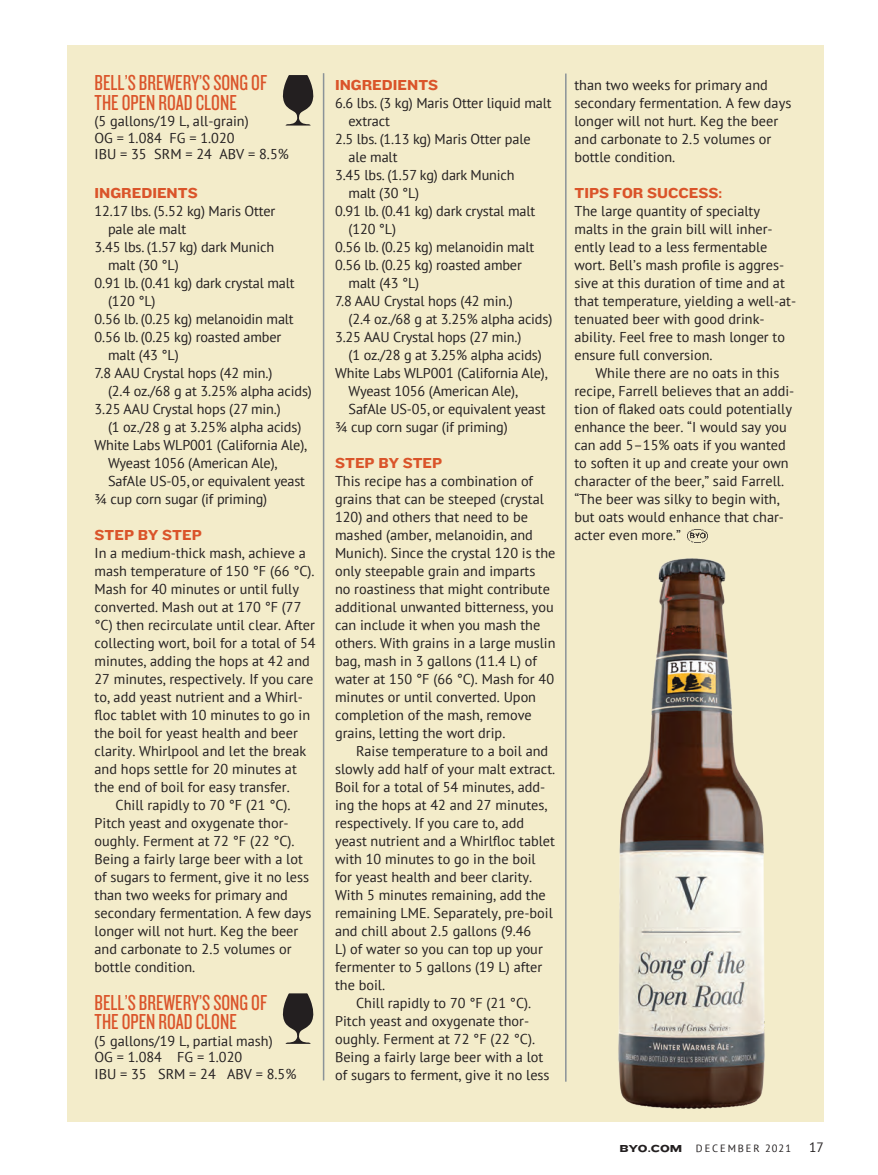
<style>
.page{position:relative;width:878px;height:1175px;background:#fff}
.page>*{position:absolute;margin:0;border:0;box-sizing:border-box;transform-origin:0 0}
.t1{font:22.5px/19.5px "Knockout 28 Junior Feathrwt";color:#da542a}
.t2{font:15px "Knockout 52 Cruiserweight";color:#da542a}
.t3{font:14.25px/18px "PT Sans";color:#231f20}
.t4{font:13.5px "PT Sans";color:#231f20}
.t5{font:10.5px "PT Sans";letter-spacing:.18em;color:#231f20}
.t6{font:10.5px "Knockout 54 Sumo";color:#231f20}
</style>
<div class="page">
<div style="left:68px;top:45px;width:756px;height:1076px;background:#f3ecca"></div>
<hr style="left:565px;top:74px;width:1px;height:1007px;background:#8b9398">
<hr style="left:323px;top:73px;width:1px;height:1007px;background:#8b9398">
<svg style="left:282px;top:75px;width:32px;height:51px"></svg>
<img style="left:618px;top:558px;width:147px;height:551px">
<svg style="left:282px;top:993px;width:32px;height:50px"></svg>
<img style="left:688px;top:529px;width:19px;height:14px">
<h1 class="t1" style="left:94px;top:72px;width:174px">BELL’S BREWERY’S SONG OF<br>THE OPEN ROAD CLONE</h1>
<p class="t3" style="left:94px;top:113px;width:196px;line-height:16.5px">(5 gallons/19 L, all-grain)<br>OG = 1.084 FG = 1.020<br>IBU = 35 SRM = 24 ABV = 8.5%</p>
<p class="t2" style="left:94px;top:183px;width:105px">INGREDIENTS</p>
<p class="t3" style="left:94px;top:202px;width:182px">12.17 lbs. (5.52 kg) Maris Otter</p>
<p class="t3" style="left:108px;top:220px;width:80px">pale ale malt</p>
<p class="t3" style="left:95px;top:238px;width:181px">3.45 lbs. (1.57 kg) dark Munich</p>
<p class="t3" style="left:108px;top:256px;width:72px">malt (30 °L)</p>
<p class="t3" style="left:95px;top:274px;width:202px">0.91 lb. (0.41 kg) dark crystal malt</p>
<p class="t3" style="left:108px;top:292px;width:49px">(120 °L)</p>
<p class="t3" style="left:95px;top:310px;width:201px">0.56 lb. (0.25 kg) melanoidin malt</p>
<p class="t3" style="left:95px;top:328px;width:188px">0.56 lb. (0.25 kg) roasted amber</p>
<p class="t3" style="left:108px;top:346px;width:72px">malt (43 °L)</p>
<p class="t3" style="left:95px;top:364px;width:179px">7.8 AAU Crystal hops (42 min.)</p>
<p class="t3" style="left:108px;top:382px;width:205px">(2.4 oz./68 g at 3.25% alpha acids)</p>
<p class="t3" style="left:95px;top:400px;width:188px">3.25 AAU Crystal hops (27 min.)</p>
<p class="t3" style="left:108px;top:418px;width:195px">(1 oz./28 g at 3.25% alpha acids)</p>
<p class="t3" style="left:95px;top:436px;width:214px">White Labs WLP001 (California Ale),</p>
<p class="t3" style="left:108px;top:454px;width:171px">Wyeast 1056 (American Ale),</p>
<p class="t3" style="left:108px;top:472px;width:198px">SafAle US-05, or equivalent yeast</p>
<p class="t3" style="left:95px;top:490px;width:174px">¾ cup corn sugar (if priming)</p>
<p class="t2" style="left:94px;top:525px;width:109px">STEP BY STEP</p>
<p class="t3" style="left:95px;top:544px;width:213px">In a medium-thick mash, achieve a</p>
<p class="t3" style="left:95px;top:562px;width:222px">mash temperature of 150 °F (66 °C).</p>
<p class="t3" style="left:95px;top:580px;width:206px">Mash for 40 minutes or until fully</p>
<p class="t3" style="left:95px;top:598px;width:208px">converted. Mash out at 170 °F (77</p>
<p class="t3" style="left:95px;top:616px;width:222px">°C) then recirculate until clear. After</p>
<p class="t3" style="left:95px;top:634px;width:223px">collecting wort, boil for a total of 54</p>
<p class="t3" style="left:95px;top:652px;width:217px">minutes, adding the hops at 42 and</p>
<p class="t3" style="left:95px;top:670px;width:220px">27 minutes, respectively. If you care</p>
<p class="t3" style="left:95px;top:688px;width:210px">to, add yeast nutrient and a Whirl-</p>
<p class="t3" style="left:95px;top:706px;width:217px">floc tablet with 10 minutes to go in</p>
<p class="t3" style="left:95px;top:724px;width:205px">the boil for yeast health and beer</p>
<p class="t3" style="left:95px;top:742px;width:213px">clarity. Whirlpool and let the break</p>
<p class="t3" style="left:95px;top:760px;width:204px">and hops settle for 20 minutes at</p>
<p class="t3" style="left:95px;top:778px;width:197px">the end of boil for easy transfer.</p>
<p class="t3" style="left:116px;top:796px;width:176px">Chill rapidly to 70 °F (21 °C).</p>
<p class="t3" style="left:95px;top:814px;width:196px">Pitch yeast and oxygenate thor-</p>
<p class="t3" style="left:95px;top:832px;width:201px">oughly. Ferment at 72 °F (22 °C).</p>
<p class="t3" style="left:95px;top:850px;width:210px">Being a fairly large beer with a lot</p>
<p class="t3" style="left:95px;top:868px;width:216px">of sugars to ferment, give it no less</p>
<p class="t3" style="left:95px;top:886px;width:195px">than two weeks for primary and</p>
<p class="t3" style="left:95px;top:904px;width:218px">secondary fermentation. A few days</p>
<p class="t3" style="left:95px;top:922px;width:205px">longer will not hurt. Keg the beer</p>
<p class="t3" style="left:95px;top:940px;width:198px">and carbonate to 2.5 volumes or</p>
<p class="t3" style="left:95px;top:958px;width:102px">bottle condition.</p>
<h1 class="t1" style="left:94px;top:991px;width:174px">BELL’S BREWERY’S SONG OF<br>THE OPEN ROAD CLONE</h1>
<p class="t3" style="left:94px;top:1032px;width:203px;line-height:16.5px">(5 gallons/19 L, partial mash)<br>OG = 1.084 FG = 1.020<br>IBU = 35 SRM = 24 ABV = 8.5%</p>
<p class="t2" style="left:335px;top:75px;width:105px">INGREDIENTS</p>
<p class="t3" style="left:335px;top:94px;width:218px">6.6 lbs. (3 kg) Maris Otter liquid malt</p>
<p class="t3" style="left:348px;top:112px;width:43px">extract</p>
<p class="t3" style="left:335px;top:130px;width:197px">2.5 lbs. (1.13 kg) Maris Otter pale</p>
<p class="t3" style="left:348px;top:148px;width:50px">ale malt</p>
<p class="t3" style="left:335px;top:166px;width:181px">3.45 lbs. (1.57 kg) dark Munich</p>
<p class="t3" style="left:348px;top:184px;width:72px">malt (30 °L)</p>
<p class="t3" style="left:335px;top:202px;width:202px">0.91 lb. (0.41 kg) dark crystal malt</p>
<p class="t3" style="left:348px;top:220px;width:49px">(120 °L)</p>
<p class="t3" style="left:335px;top:238px;width:201px">0.56 lb. (0.25 kg) melanoidin malt</p>
<p class="t3" style="left:335px;top:256px;width:188px">0.56 lb. (0.25 kg) roasted amber</p>
<p class="t3" style="left:348px;top:274px;width:72px">malt (43 °L)</p>
<p class="t3" style="left:335px;top:292px;width:179px">7.8 AAU Crystal hops (42 min.)</p>
<p class="t3" style="left:348px;top:310px;width:205px">(2.4 oz./68 g at 3.25% alpha acids)</p>
<p class="t3" style="left:335px;top:328px;width:188px">3.25 AAU Crystal hops (27 min.)</p>
<p class="t3" style="left:348px;top:346px;width:195px">(1 oz./28 g at 3.25% alpha acids)</p>
<p class="t3" style="left:335px;top:364px;width:214px">White Labs WLP001 (California Ale),</p>
<p class="t3" style="left:348px;top:382px;width:171px">Wyeast 1056 (American Ale),</p>
<p class="t3" style="left:348px;top:400px;width:198px">SafAle US-05, or equivalent yeast</p>
<p class="t3" style="left:335px;top:418px;width:174px">¾ cup corn sugar (if priming)</p>
<p class="t2" style="left:335px;top:453px;width:109px">STEP BY STEP</p>
<p class="t3" style="left:335px;top:472px;width:222px">This recipe has a combination of grains that can be steeped (crystal 120) and others that need to be mashed (amber, melanoidin, and Munich). Since the crystal 120 is the only steepable grain and imparts<br>no roastiness that might contribute additional unwanted bitterness, you can include it when you mash the others. With grains in a large muslin bag, mash in 3 gallons (11.4 L) of water at 150 °F (66 °C). Mash for 40 minutes or until converted. Upon completion of the mash, remove grains, letting the wort drip.</p>
<p class="t3" style="left:356px;top:742px;width:194px">Raise temperature to a boil and</p>
<p class="t3" style="left:335px;top:760px;width:222px">slowly add half of your malt extract.</p>
<p class="t3" style="left:335px;top:778px;width:212px">Boil for a total of 54 minutes, add-</p>
<p class="t3" style="left:335px;top:796px;width:214px">ing the hops at 42 and 27 minutes,</p>
<p class="t3" style="left:335px;top:814px;width:190px">respectively. If you care to, add</p>
<p class="t3" style="left:335px;top:832px;width:221px">yeast nutrient and a Whirlfloc tablet</p>
<p class="t3" style="left:335px;top:850px;width:202px">with 10 minutes to go in the boil</p>
<p class="t3" style="left:335px;top:868px;width:199px">for yeast health and beer clarity.</p>
<p class="t3" style="left:335px;top:886px;width:212px">With 5 minutes remaining, add the</p>
<p class="t3" style="left:335px;top:904px;width:219px">remaining LME. Separately, pre-boil</p>
<p class="t3" style="left:335px;top:922px;width:198px">and chill about 2.5 gallons (9.46</p>
<p class="t3" style="left:335px;top:940px;width:209px">L) of water so you can top up your</p>
<p class="t3" style="left:335px;top:958px;width:209px">fermenter to 5 gallons (19 L) after</p>
<p class="t3" style="left:335px;top:976px;width:52px">the boil.</p>
<p class="t3" style="left:356px;top:994px;width:176px">Chill rapidly to 70 °F (21 °C).</p>
<p class="t3" style="left:335px;top:1012px;width:196px">Pitch yeast and oxygenate thor-</p>
<p class="t3" style="left:335px;top:1030px;width:201px">oughly. Ferment at 72 °F (22 °C).</p>
<p class="t3" style="left:335px;top:1048px;width:210px">Being a fairly large beer with a lot</p>
<p class="t3" style="left:335px;top:1066px;width:216px">of sugars to ferment, give it no less</p>
<p class="t3" style="left:574px;top:76px;width:218px">than two weeks for primary and secondary fermentation. A few days longer will not hurt. Keg the beer and carbonate to 2.5 volumes or bottle condition.</p>
<p class="t2" style="left:574px;top:183px;width:149px">TIPS FOR SUCCESS:</p>
<p class="t3" style="left:574px;top:202px;width:223px">The large quantity of specialty malts in the grain bill will inher&shy;ently lead to a less fermentable wort. Bell’s mash profile is aggres&shy;sive at this duration of time and at that temperature, yielding a well-at&shy;tenuated beer with good drink&shy;ability. Feel free to mash longer to ensure full conversion.</p>
<p class="t3" style="left:574px;top:364px;width:221px;text-indent:21px">While there are no oats in this recipe, Farrell believes that an addi&shy;tion of flaked oats could potentially enhance the beer. “I would say you can add 5–15% oats if you wanted to soften it up and create your own character of the beer,” said Farrell. “The beer was silky to begin with, but oats would enhance that char&shy;acter even more.”</p>
<p class="t6" style="left:619px;top:1140px;width:64px">BYO.COM</p>
<p class="t5" style="left:696px;top:1141px;width:97px">DECEMBER 2021</p>
<p class="t4" style="left:809px;top:1138px;width:16px">17</p>
</div>
